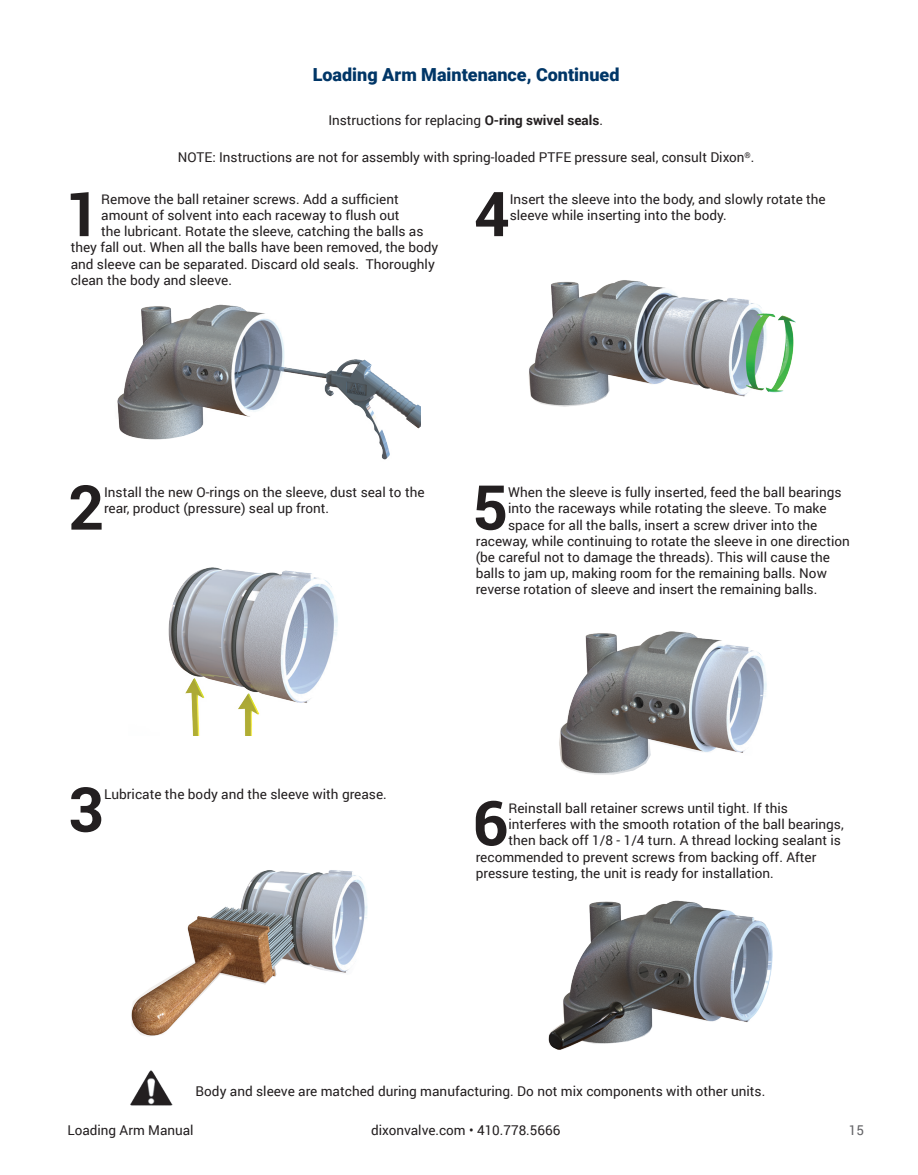
<style>
.page{position:relative;width:918px;height:1175px;background:#fff}
.page>*{position:absolute;margin:0;border:0;box-sizing:border-box;transform-origin:0 0}
.t1{font:700 61.95px "Roboto";color:#231f20}
._2020_Product_Name{font:900 18px "Roboto";color:#003667}
._2020_Table_Body_Tex{font:13.5px/16.2px "Roboto";color:#231f20}
.Heading_small{font:13.5px "Roboto";color:#231f20}
._2020_Body_Text{font:13.5px "Roboto";color:#231f20}
.t2{font:13.5px "Roboto";color:#636366}
.s1{font-weight:700}
</style>
<div class="page">
<img style="left:130px;top:1070px;width:43px;height:36px">
<img style="left:117px;top:304px;width:303px;height:156px">
<img style="left:168px;top:567px;width:170px;height:168px">
<img style="left:131px;top:870px;width:237px;height:167px">
<img style="left:528px;top:280px;width:268px;height:127px">
<img style="left:559px;top:631px;width:208px;height:144px">
<img style="left:548px;top:900px;width:225px;height:150px">
<p class="_2020_Product_Name" style="left:313px;top:62px;width:308px">Loading Arm Maintenance, Continued</p>
<p class="_2020_Body_Text" style="left:328px;top:110px;width:276px">Instructions for replacing <span class="s1">O-ring swivel seals</span>.</p>
<p class="_2020_Table_Body_Tex" style="left:178px;top:149px;width:578px">NOTE: Instructions are not for assembly with spring-loaded PTFE pressure seal, consult Dixon<sup>®</sup>.</p>
<p class="t1" style="left:66px;top:170px;width:37px">1</p>
<p class="_2020_Table_Body_Tex" style="left:101px;top:190px;width:299px">Remove the ball retainer screws. Add a sufficient</p>
<p class="_2020_Table_Body_Tex" style="left:101px;top:206px;width:300px">amount of solvent into each raceway to flush out</p>
<p class="_2020_Table_Body_Tex" style="left:101px;top:223px;width:324px">the lubricant. Rotate the sleeve, catching the balls as</p>
<p class="_2020_Table_Body_Tex" style="left:71px;top:239px;width:369px">they fall out. When all the balls have been removed, the body</p>
<p class="_2020_Table_Body_Tex" style="left:71px;top:255px;width:366px">and sleeve can be separated. Discard old seals. Thoroughly</p>
<p class="_2020_Table_Body_Tex" style="left:71px;top:271px;width:163px">clean the body and sleeve.</p>
<p class="t1" style="left:474px;top:170px;width:37px">4</p>
<p class="_2020_Table_Body_Tex" style="left:510px;top:190px;width:318px">Insert the sleeve into the body, and slowly rotate the sleeve while inserting into the body.</p>
<p class="t1" style="left:68px;top:464px;width:37px">2</p>
<p class="_2020_Table_Body_Tex" style="left:104px;top:484px;width:322px">Install the new O-rings on the sleeve, dust seal to the rear, product (pressure) seal up front.</p>
<p class="t1" style="left:472px;top:464px;width:37px">5</p>
<p class="_2020_Table_Body_Tex" style="left:508px;top:484px;width:335px">When the sleeve is fully inserted, feed the ball bearings</p>
<p class="_2020_Table_Body_Tex" style="left:508px;top:500px;width:320px">into the raceways while rotating the sleeve. To make</p>
<p class="_2020_Table_Body_Tex" style="left:508px;top:516px;width:311px">space for all the balls, insert a screw driver into the</p>
<p class="_2020_Table_Body_Tex" style="left:476px;top:532px;width:376px">raceway, while continuing to rotate the sleeve in one direction</p>
<p class="_2020_Table_Body_Tex" style="left:476px;top:548px;width:356px">(be careful not to damage the threads). This will cause the</p>
<p class="_2020_Table_Body_Tex" style="left:476px;top:565px;width:353px">balls to jam up, making room for the remaining balls. Now</p>
<p class="_2020_Table_Body_Tex" style="left:476px;top:581px;width:343px">reverse rotation of sleeve and insert the remaining balls.</p>
<p class="t1" style="left:69px;top:766px;width:37px">3</p>
<p class="_2020_Table_Body_Tex" style="left:104px;top:786px;width:284px">Lubricate the body and the sleeve with grease.</p>
<p class="t1" style="left:473px;top:779px;width:37px">6</p>
<p class="_2020_Table_Body_Tex" style="left:508px;top:799px;width:281px">Reinstall ball retainer screws until tight. If this</p>
<p class="_2020_Table_Body_Tex" style="left:508px;top:815px;width:337px">interferes with the smooth rotation of the ball bearings,</p>
<p class="_2020_Table_Body_Tex" style="left:508px;top:832px;width:334px">then back off 1/8 - 1/4 turn. A thread locking sealant is</p>
<p class="_2020_Table_Body_Tex" style="left:476px;top:848px;width:342px">recommended to prevent screws from backing off. After</p>
<p class="_2020_Table_Body_Tex" style="left:476px;top:864px;width:300px">pressure testing, the unit is ready for installation.</p>
<p class="Heading_small" style="left:196px;top:1081px;width:571px">Body and sleeve are matched during manufacturing. Do not mix components with other units.</p>
<p class="_2020_Table_Body_Tex" style="left:68px;top:1121px;width:128px">Loading Arm Manual</p>
<p class="_2020_Table_Body_Tex" style="left:371px;top:1121px;width:191px">dixonvalve.com • 410.778.5666</p>
<p class="t2" style="left:849px;top:1120px;width:17px">15</p>
</div>
